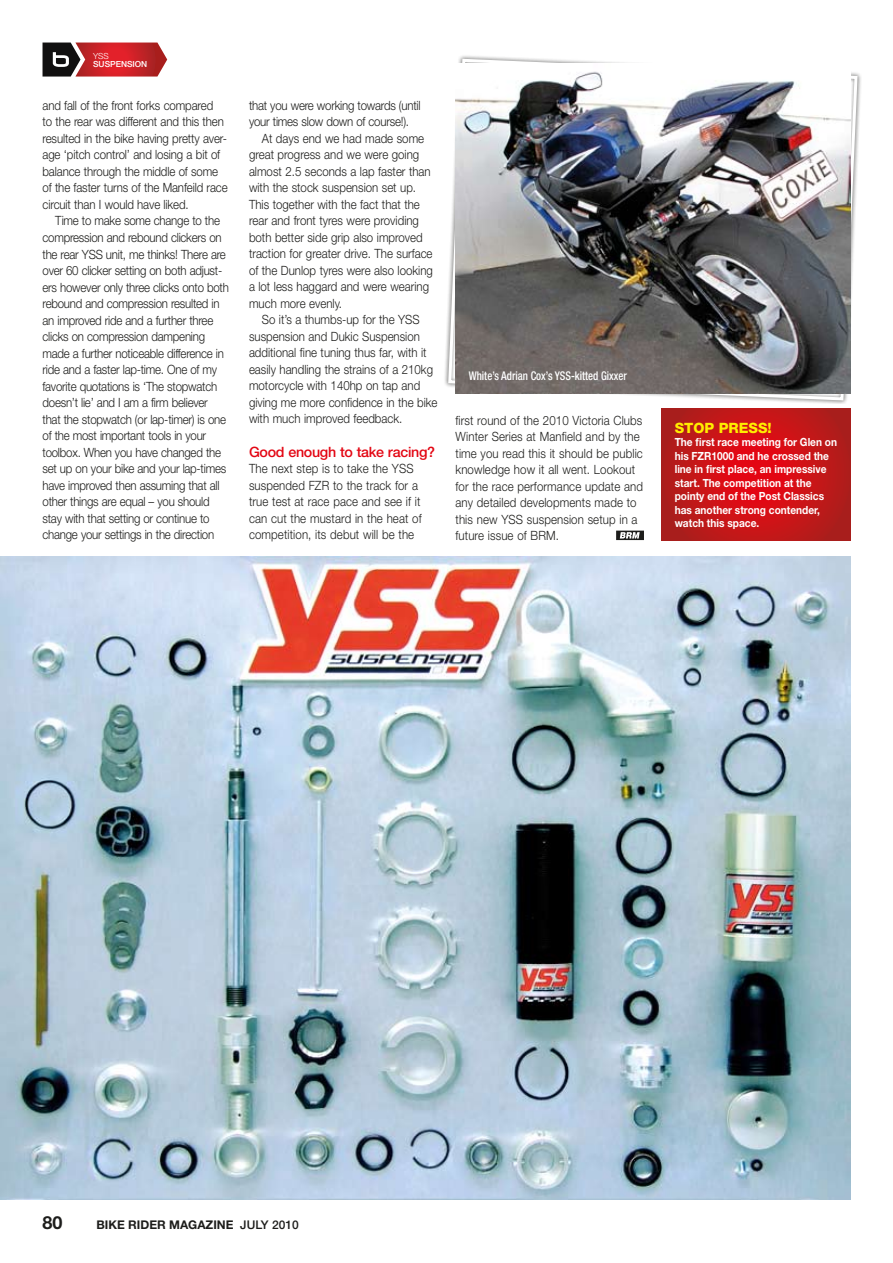
<style>
.page{position:relative;width:893px;height:1263px;background:#fff}
.page>*{position:absolute;margin:0;border:0;box-sizing:border-box;transform-origin:0 0}
.t1{font:700 18px "Helvetica Neue";color:#1d1d1b}
.t2{font:500 14.25px "Helvetica Neue";letter-spacing:-.02em;color:#e30613}
.t3{font:800 14.25px "Helvetica Neue";color:#ffed00}
.t4{font:300 12.75px/16.5px "Helvetica Neue";letter-spacing:-.01em;color:#1d1d1b;scale:.9 1}
.t5{font:300 12.75px/16.5px "Helvetica Neue";letter-spacing:.01em;color:#1d1d1b;scale:.9 1}
.t6{font:500 condensed 12px "Helvetica Neue";color:#fff;scale:.9 1}
.t7{font:700 12px "Helvetica Neue";color:#1d1d1b}
.t8{font:700 11.25px/13.5px "Helvetica Neue";color:#fff;scale:.9 1}
.t9{font:500 8.4px "Helvetica Neue";color:#fff}
.t10{font:300 8.4px "Helvetica Neue";color:#fff}
.s1{font-weight:500}
</style>
<div class="page">
<div style="left:443px;top:54px;width:418px;height:350px;background:#1d1d1b;opacity:.75"></div>
<svg style="left:447px;top:57px;width:412px;height:345px"></svg>
<img style="left:0;top:557px;width:850px;height:642px">
<img style="left:456px;top:64px;width:394px;height:329px">
<svg style="left:616px;top:531px;width:28px;height:9px"></svg>
<svg style="left:43px;top:43px;width:124px;height:34px;background:#a4373a"></svg>
<svg style="left:662px;top:408px;width:188px;height:132px;background:#c51417"></svg>
<p class="t10" style="left:93px;top:51px;width:17px">YSS</p>
<p class="t9" style="left:93px;top:59px;width:56px">Suspension</p>
<p class="t4" style="left:43px;top:97px;width:207px">and fall of the front forks compared<br>to the rear was different and this then resulted in the bike having pretty aver&shy;age ‘pitch control’ and losing a bit of balance through the middle of some of the faster turns of the Manfeild race circuit than I would have liked.</p>
<p class="t4" style="left:43px;top:212px;width:209px;text-indent:13px">Time to make some change to the compression and rebound clickers on the rear YSS unit, me thinks! There are over 60 clicker setting on both adjust&shy;ers however only three clicks onto both rebound and compression resulted in an improved ride and a further three clicks on compression dampening made a further noticeable difference in ride and a faster lap-time. One of my favorite quotations is ‘The stopwatch doesn’t lie’ and I am a firm believer that the stopwatch (or lap-timer) is one of the most important tools in your toolbox. When you have changed the set up on your bike and your lap-times have improved then assuming that all other things are equal – you should stay with that setting or continue to change your settings in the direction</p>
<p class="t4" style="left:249px;top:97px;width:192px">that you were working towards (until</p>
<p class="t4" style="left:249px;top:113px;width:179px">your times slow down of course!).</p>
<p class="t4" style="left:262px;top:130px;width:182px">At days end we had made some</p>
<p class="t4" style="left:249px;top:146px;width:191px">great progress and we were going</p>
<p class="t4" style="left:249px;top:163px;width:203px">almost 2.5 seconds a lap faster than</p>
<p class="t4" style="left:249px;top:179px;width:187px">with the stock suspension set up.</p>
<p class="t4" style="left:249px;top:196px;width:191px">This together with the fact that the</p>
<p class="t4" style="left:249px;top:212px;width:190px">rear and front tyres were providing</p>
<p class="t4" style="left:249px;top:229px;width:195px">both better side grip also improved</p>
<p class="t4" style="left:249px;top:245px;width:205px">traction for greater drive. The surface</p>
<p class="t4" style="left:249px;top:262px;width:206px">of the Dunlop tyres were also looking</p>
<p class="t4" style="left:249px;top:278px;width:202px">a lot less haggard and were wearing</p>
<p class="t4" style="left:249px;top:295px;width:105px">much more evenly.</p>
<p class="t4" style="left:262px;top:311px;width:177px">So it’s a thumbs-up for the YSS</p>
<p class="t4" style="left:249px;top:328px;width:191px">suspension and Dukic Suspension</p>
<p class="t4" style="left:249px;top:344px;width:199px">additional fine tuning thus far, with it</p>
<p class="t4" style="left:249px;top:361px;width:206px">easily handling the strains of a 210kg</p>
<p class="t4" style="left:249px;top:377px;width:192px">motorcycle with 140hp on tap and</p>
<p class="t4" style="left:249px;top:394px;width:211px">giving me more confidence in the bike</p>
<p class="t4" style="left:249px;top:410px;width:172px">with much improved feedback.</p>
<p class="t2" style="left:249px;top:443px;width:188px">Good enough to take racing?</p>
<p class="t5" style="left:249px;top:460px;width:193px">The next step is to take the YSS suspended FZR to the track for a true test at race pace and see if it can cut the mustard in the heat of competition, its debut will be the</p>
<p class="t6" style="left:469px;top:369px;width:177px">White’s Adrian Cox’s YSS-kitted Gixxer</p>
<p class="t5" style="left:455px;top:411px;width:210px">first round of the 2010 Victoria Clubs Winter Series at Manfield and by the time you read this it should be public knowledge how it all went. Lookout for the race performance update and any detailed developments made to this new YSS suspension setup in a future issue of BRM.</p>
<p class="t3" style="left:675px;top:419px;width:99px">STOP PRESS!</p>
<p class="t8" style="left:675px;top:435px;width:182px">The first race meeting for Glen on his FZR1000 and he crossed the line in first place, an impressive start. The competition at the pointy end of the Post Classics has another strong contender, watch this space.</p>
<h1 class="t1" style="left:43px;top:1211px;width:22px">80</h1>
<p class="t7" style="left:97px;top:1217px;width:204px">Bike Rider Magazine <span class="s1">july 2010</span></p>
</div>
